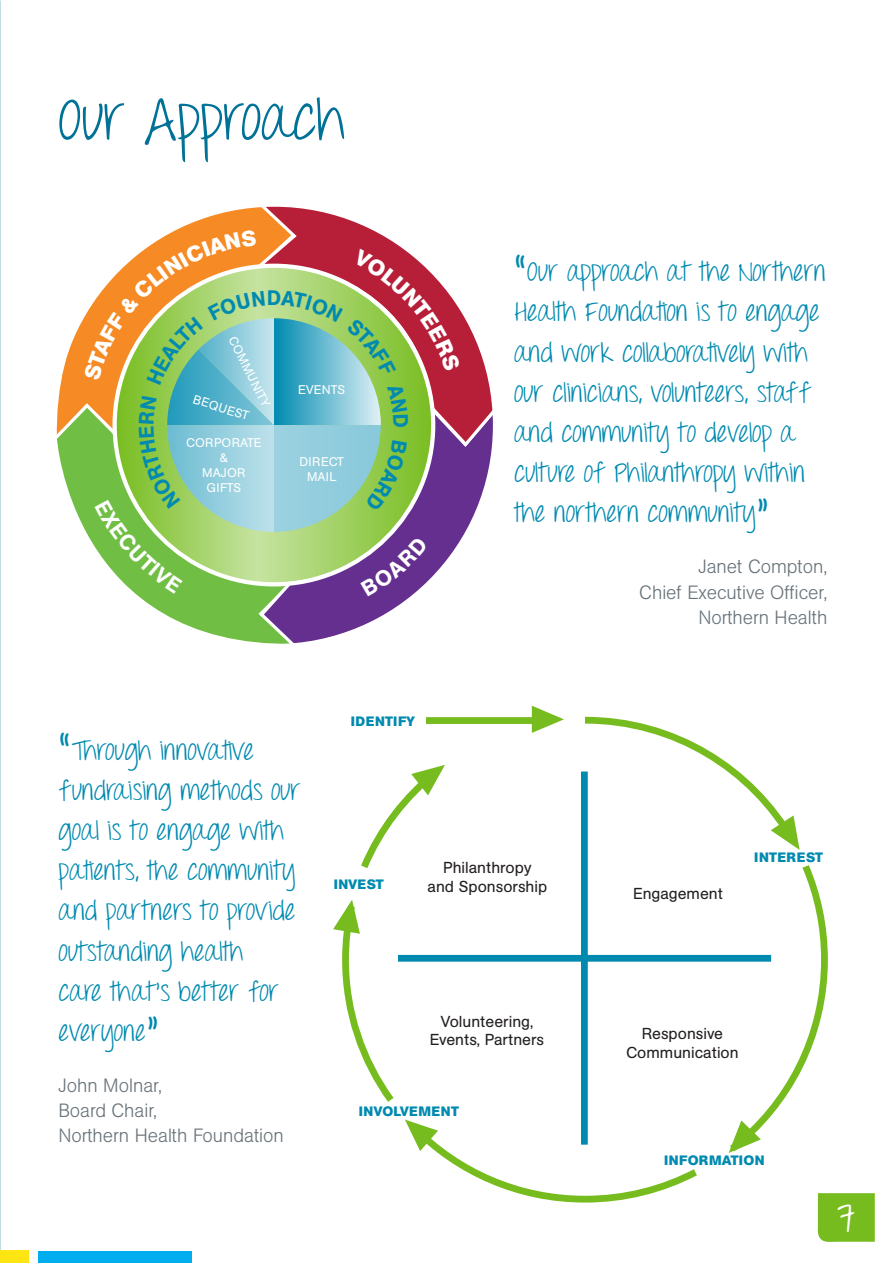
<style>
.page{position:relative;width:893px;height:1263px;background:#fff}
.page>*{position:absolute;margin:0;border:0;box-sizing:border-box;transform-origin:0 0}
.t1{font:59.25px "Throw My Hands Upinthe Air";color:#007297}
.t2{font:38.25px "Throw My Hands Upinthe Air";color:#fff}
.t3{font:27.45px/40.2px "Throw My Hands Upinthe Air";color:#008ab0}
.t4{font:500 20.85px "AG Buch BQ";color:#008ab0}
.t5{font:300 19.05px/25.3px "AG Buch BQ";color:#68737a;text-align:right}
.t6{font:15.75px/18.9px "AG Buch BQ";color:#231f20;text-align:center}
.t7{font:700 13.5px "AG Buch BQ";letter-spacing:.02em;color:#008ab0}
.t8{font:700 13.5px "AG Buch BQ";letter-spacing:.04em;color:#008ab0}
.t9{font:12.45px/15px "AG Buch BQ";color:#fff;text-align:center}
.t10{font:12.45px/15px "AG Buch BQ";letter-spacing:.02em;color:#fff;text-align:center}
.s1{font-size:48.6px}
</style>
<div class="page">
<div style="left:38px;top:1251px;width:153px;height:12px;background:#00aeef"></div>
<div style="left:818px;top:1193px;width:57px;height:49px;background:#77bc1f"></div>
<div style="left:0;top:1251px;width:29px;height:12px;background:#ffe512"></div>
<svg style="left:56px;top:206px;width:437px;height:438px"></svg>
<svg style="left:342px;top:713px;width:489px;height:489px"></svg>
<svg style="left:532px;top:706px;width:32px;height:27px"></svg>
<svg style="left:771px;top:815px;width:29px;height:35px"></svg>
<svg style="left:729px;top:1120px;width:32px;height:33px"></svg>
<svg style="left:405px;top:1119px;width:33px;height:32px"></svg>
<svg style="left:333px;top:900px;width:27px;height:34px"></svg>
<svg style="left:411px;top:765px;width:34px;height:30px"></svg>
<div style="left:581px;top:771px;width:7px;height:374px;background:#008ab0"></div>
<div style="left:398px;top:955px;width:373px;height:7px;background:#008ab0"></div>
<svg style="left:83px;top:229px;width:378px;height:367px;background:#a2ad85"></svg>
<h1 class="t1" style="left:58px;top:84px;width:288px">Our Approach</h1>
<p class="t4" style="left:267px;top:285px;width:16px">D</p>
<p class="t9" style="left:238px;top:334px;width:79px;rotate:63deg">COMMUNITY</p>
<p class="t9" style="left:196px;top:392px;width:59px;rotate:18deg">BEQUEST</p>
<p class="t9" style="left:186px;top:436px;width:77px">CORPORATE &amp;<br>MAJOR<br>GIFTS</p>
<p class="t9" style="left:298px;top:382px;width:49px">EVENTS</p>
<p class="t10" style="left:300px;top:455px;width:46px">DIRECT<br>MAIL</p>
<p class="t3" style="left:514px;top:254px;width:313px"><span class="s1">“</span>Our approach at the Northern<br>Health Foundation is to engage and work collaboratively with our clinicians, volunteers, staff and community to develop a culture of Philanthropy within the northern community<span class="s1">”</span></p>
<p class="t5" style="left:639px;top:554px;width:189px">Janet Compton,<br>Chief Executive Officer,<br>Northern Health</p>
<p class="t3" style="left:58px;top:732px;width:244px"><span class="s1">“</span>Through innovative fundraising methods our goal is to engage with patients, the community and partners to provide outstanding health<br>care that’s better for everyone<span class="s1">”</span></p>
<p class="t5" style="left:58px;top:1072px;width:227px;text-align:left">John Molnar,<br>Board Chair,<br>Northern Health Foundation</p>
<p class="t7" style="left:351px;top:713px;width:66px">IDENTIFY</p>
<p class="t7" style="left:334px;top:876px;width:52px">INVEST</p>
<p class="t6" style="left:428px;top:858px;width:121px">Philanthropy<br>and Sponsorship</p>
<p class="t6" style="left:430px;top:1012px;width:116px">Volunteering,<br>Events, Partners</p>
<p class="t7" style="left:359px;top:1103px;width:102px">INVOLVEMENT</p>
<p class="t6" style="left:633px;top:884px;width:91px">Engagement</p>
<p class="t8" style="left:754px;top:849px;width:70px">INTEREST</p>
<p class="t6" style="left:626px;top:1024px;width:114px">Responsive<br>Communication</p>
<p class="t7" style="left:664px;top:1153px;width:102px">INFORMATION</p>
<h2 class="t2" style="left:838px;top:1195px;width:19px">7</h2>
</div>
